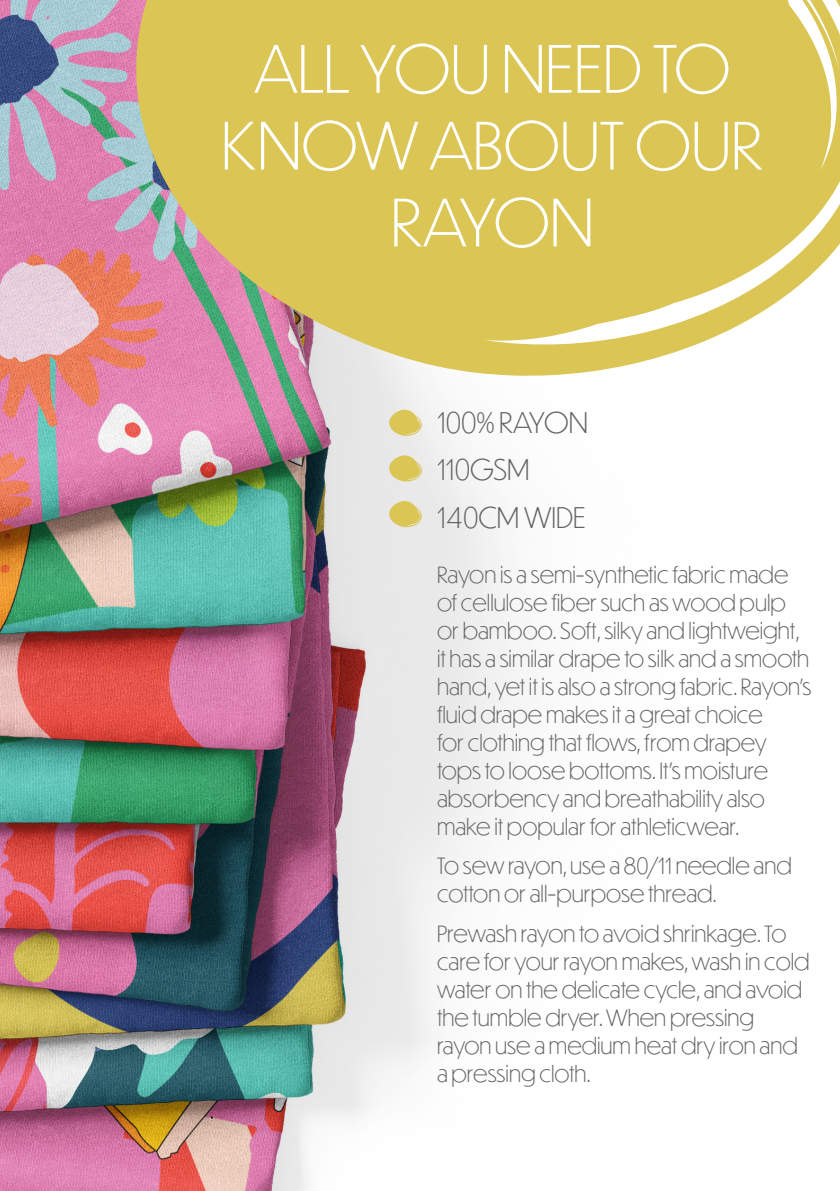
<style>
.page{position:relative;width:840px;height:1191px;background:#fff}
.page>*{position:absolute;margin:0;border:0;box-sizing:border-box;transform-origin:0 0}
.t1{font:300 64px/76.8px "Dunbar Tall";color:#fff;text-align:center}
.t2{font:300 28px "Dunbar Tall";color:#636366}
.t3{font:300 22px/28px "Dunbar Tall";color:#636366}
</style>
<div class="page">
<img style="left:0;top:0;width:516px;height:1191px">
<svg style="left:135px;top:0;width:704px;height:376px;background:#dac36b"></svg>
<svg style="left:389px;top:410px;width:32px;height:26px"></svg>
<svg style="left:389px;top:455px;width:32px;height:26px"></svg>
<svg style="left:389px;top:501px;width:32px;height:26px"></svg>
<p class="t1" style="left:221px;top:28px;width:543px">ALL YOU NEED TO<br>KNOW ABOUT OUR<br>RAYON</p>
<p class="t2" style="left:437px;top:402px;width:152px">100% RAYON</p>
<p class="t2" style="left:437px;top:450px;width:94px">110GSM</p>
<p class="t2" style="left:437px;top:497px;width:150px">140CM WIDE</p>
<p class="t3" style="left:437px;top:560px;width:375px">Rayon is a semi-synthetic fabric made of cellulose fiber such as wood pulp or bamboo. Soft, silky and lightweight, it has a similar drape to silk and a smooth hand, yet it is also a strong fabric. Rayon’s fluid drape makes it a great choice<br>for clothing that flows, from drapey tops to loose bottoms. It’s moisture absorbency and breathability also make it popular for athleticwear.</p>
<p class="t3" style="left:437px;top:851px;width:356px">To sew rayon, use a 80/11 needle and cotton or all-purpose thread.</p>
<p class="t3" style="left:437px;top:918px;width:374px">Prewash rayon to avoid shrinkage. To care for your rayon makes, wash in cold water on the delicate cycle, and avoid the tumble dryer. When pressing rayon use a medium heat dry iron and a pressing cloth.</p>
</div>
